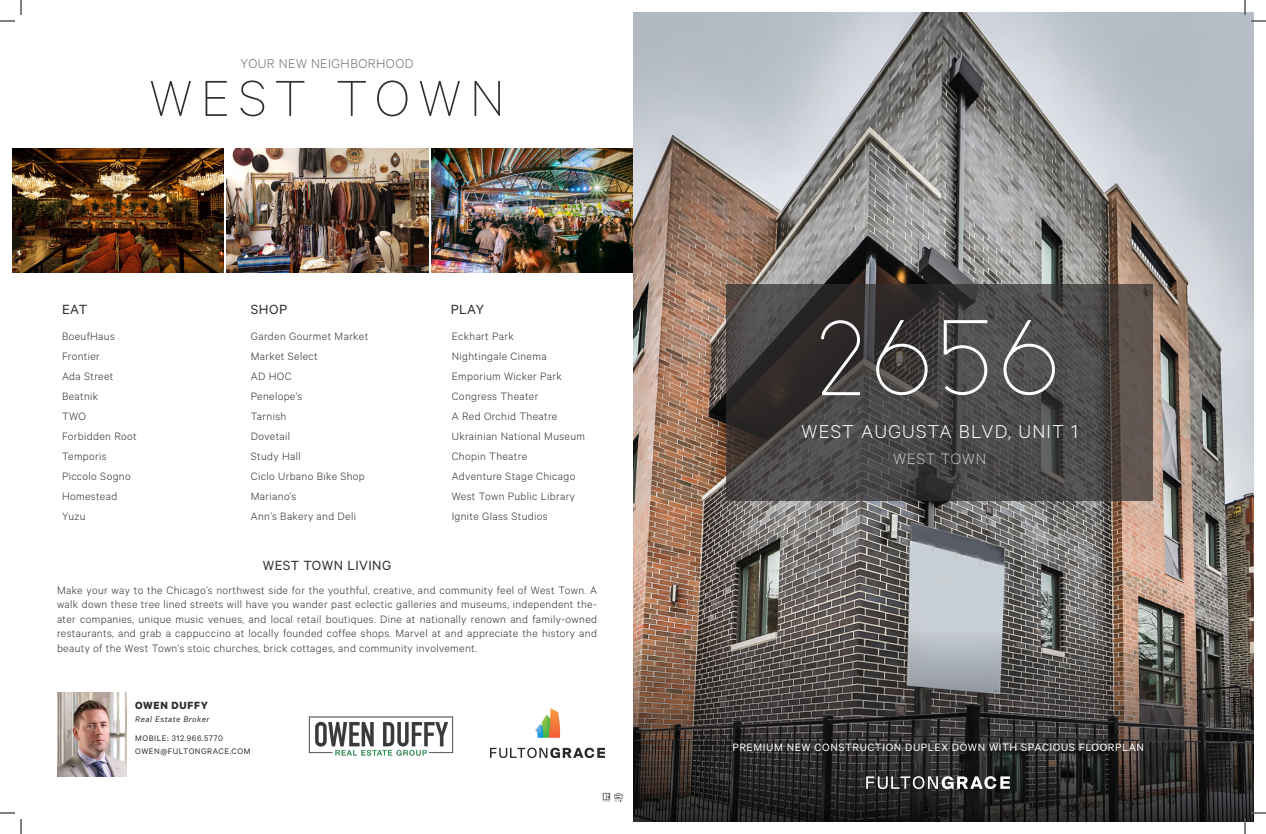
<style>
.page{position:relative;width:1266px;height:834px;background:#fff}
.page>*{position:absolute;margin:0;border:0;box-sizing:border-box;transform-origin:0 0}
.t1{font:100px "Aspergit";color:#fff}
.t2{font:100 57px "Calibre";letter-spacing:.15em;color:#302e2e}
.t3{font:300 21px "Calibre";letter-spacing:.06em;color:#fff}
.t4{font:100 16.8px "Calibre";letter-spacing:.06em;color:#fff}
.t5{font:15px "Calibre";letter-spacing:.03em;color:#302e2e}
.t6{font:300 14.4px "Calibre";letter-spacing:.03em;color:#6c6d70}
.t7{font:300 12px/14.4px "Calibre";letter-spacing:.03em;color:#302e2e;text-align:justify}
.t8{font:12px "Calibre";letter-spacing:.05em;color:#fff}
.t9{font:700 11.8px "Calibre";letter-spacing:.06em;color:#302e2e}
.t10{font:9.1px/13.6px "Calibre";letter-spacing:.06em;color:#302e2e}
.t11{font:italic 9.1px "Calibre";letter-spacing:.06em;color:#302e2e}
</style>
<div class="page">
<img style="left:12px;top:148px;width:211px;height:125px">
<img style="left:226px;top:148px;width:203px;height:125px">
<img style="left:432px;top:148px;width:201px;height:125px">
<img style="left:57px;top:693px;width:69px;height:84px">
<img style="left:308px;top:716px;width:146px;height:40px">
<img style="left:490px;top:708px;width:114px;height:50px">
<img style="left:633px;top:12px;width:621px;height:617px">
<svg style="left:727px;top:284px;width:426px;height:216px;background:#474443"></svg>
<svg style="left:633px;top:629px;width:621px;height:193px;background:#484340"></svg>
<svg style="left:866px;top:776px;width:144px;height:13px"></svg>
<svg style="left:603px;top:793px;width:20px;height:9px"></svg>
<svg style="left:0;top:0;width:22px;height:22px"></svg>
<svg style="left:0;top:812px;width:22px;height:22px"></svg>
<svg style="left:1244px;top:0;width:22px;height:22px"></svg>
<svg style="left:1244px;top:812px;width:22px;height:22px"></svg>
<p class="t6" style="left:241px;top:55px;width:174px">YOUR NEW NEIGHBORHOOD</p>
<p class="t2" style="left:149px;top:65px;width:357px">WEST TOWN</p>
<p class="t5" style="left:62px;top:301px;width:27px">EAT</p>
<p class="t7" style="left:62px;top:328px;width:54px">BoeufHaus</p>
<p class="t7" style="left:62px;top:348px;width:39px">Frontier</p>
<p class="t7" style="left:62px;top:368px;width:53px">Ada Street</p>
<p class="t7" style="left:62px;top:388px;width:38px">Beatnik</p>
<p class="t7" style="left:62px;top:408px;width:25px">TWO</p>
<p class="t7" style="left:62px;top:428px;width:76px">Forbidden Root</p>
<p class="t7" style="left:62px;top:448px;width:46px">Temporis</p>
<p class="t7" style="left:62px;top:468px;width:70px">Piccolo Sogno</p>
<p class="t7" style="left:62px;top:488px;width:57px">Homestead</p>
<p class="t7" style="left:62px;top:508px;width:25px">Yuzu</p>
<p class="t5" style="left:251px;top:301px;width:38px">SHOP</p>
<p class="t5" style="left:451px;top:301px;width:35px">PLAY</p>
<p class="t7" style="left:251px;top:328px;width:119px">Garden Gourmet Market</p>
<p class="t7" style="left:251px;top:348px;width:68px">Market Select</p>
<p class="t7" style="left:251px;top:368px;width:42px">AD HOC</p>
<p class="t7" style="left:251px;top:388px;width:53px">Penelope’s</p>
<p class="t7" style="left:251px;top:408px;width:37px">Tarnish</p>
<p class="t7" style="left:251px;top:428px;width:41px">Dovetail</p>
<p class="t7" style="left:251px;top:448px;width:51px">Study Hall</p>
<p class="t7" style="left:251px;top:468px;width:116px">Ciclo Urbano Bike Shop</p>
<p class="t7" style="left:251px;top:488px;width:47px">Mariano’s</p>
<p class="t7" style="left:251px;top:508px;width:107px">Ann’s Bakery and Deli</p>
<p class="t7" style="left:452px;top:328px;width:64px">Eckhart Park</p>
<p class="t7" style="left:452px;top:348px;width:96px">Nightingale Cinema</p>
<p class="t7" style="left:452px;top:368px;width:112px">Emporium Wicker Park</p>
<p class="t7" style="left:452px;top:388px;width:88px">Congress Theater</p>
<p class="t7" style="left:452px;top:408px;width:107px">A Red Orchid Theatre</p>
<p class="t7" style="left:452px;top:428px;width:135px">Ukrainian National Museum</p>
<p class="t7" style="left:452px;top:448px;width:77px">Chopin Theatre</p>
<p class="t7" style="left:452px;top:468px;width:125px">Adventure Stage Chicago</p>
<p class="t7" style="left:452px;top:488px;width:125px">West Town Public Library</p>
<p class="t7" style="left:452px;top:508px;width:97px">Ignite Glass Studios</p>
<p class="t5" style="left:263px;top:557px;width:130px">WEST TOWN LIVING</p>
<p class="t7" style="left:57px;top:583px;width:542px">Make your way to the Chicago’s northwest side for the youthful, creative, and community feel of West Town. A walk down these tree lined streets will have you wander past eclectic galleries and museums, independent the&shy;ater companies, unique music venues, and local retail boutiques. Dine at nationally renown and family-owned restaurants, and grab a cappuccino at locally founded coffee shops. Marvel at and appreciate the history and beauty of the West Town’s stoic churches, brick cottages, and community involvement.</p>
<p class="t9" style="left:135px;top:698px;width:74px">OWEN DUFFY</p>
<p class="t11" style="left:135px;top:714px;width:76px">Real Estate Broker</p>
<p class="t10" style="left:135px;top:731px;width:117px">MOBILE: 312.966.5770<br>OWEN@FULTONGRACE.COM</p>
<p class="t1" style="left:816px;top:303px;width:245px">2656</p>
<p class="t3" style="left:802px;top:419px;width:278px">WEST AUGUSTA BLVD, UNIT 1</p>
<p class="t4" style="left:894px;top:449px;width:94px">WEST TOWN</p>
<p class="t8" style="left:732px;top:740px;width:413px">PREMIUM NEW CONSTRUCTION DUPLEX DOWN WITH SPACIOUS FLOORPLAN</p>
</div>
